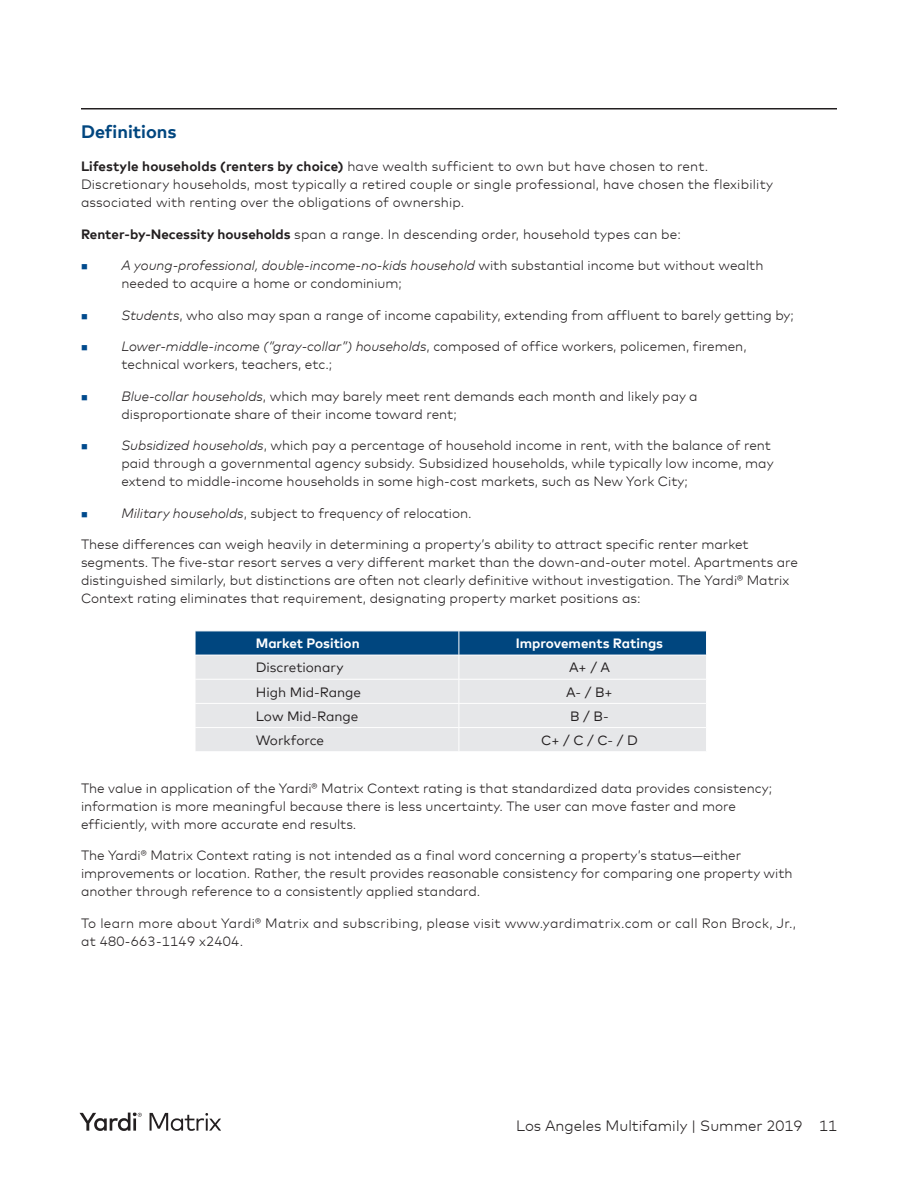
<style>
.page{position:relative;width:918px;height:1188px;background:#fff}
.page>*{position:absolute;margin:0;border:0;box-sizing:border-box;transform-origin:0 0}
.Matrix_SubHead{font:700 18px "Mark Offc Pro";color:#00467f}
.t1{font:300 15px "Mark Offc Pro";color:#231f20}
.Matrix_Body{font:300 13.5px/18px "Mark Offc Pro";color:#231f20}
.Matrix_Body-2{font:300 13.5px/18px "Mark Offc Pro";letter-spacing:.02em;color:#231f20}
.Matrix_Body-3{font:13.5px "Mark Offc Pro";color:#231f20}
.Matrix_Body-4{font:700 13.5px "Mark Offc Pro";color:#fff}
.s1{font-weight:700}
.s2{font-style:italic}
</style>
<div class="page">
<hr style="left:81px;top:108px;width:756px;height:2px;background:#231f20">
<svg style="left:80px;top:1112px;width:62px;height:19px"></svg>
<svg style="left:150px;top:1113px;width:71px;height:18px"></svg>
<svg style="left:195px;top:631px;width:512px;height:120px;background:#bac9d5"></svg>
<p class="Matrix_SubHead" style="left:81px;top:118px;width:97px">Definitions</p>
<p class="Matrix_Body" style="left:81px;top:156px;width:693px"><span class="s1">Lifestyle households (renters by choice)</span> have wealth sufficient to own but have chosen to rent.<br>Discretionary households, most typically a retired couple or single professional, have chosen the flexibility associated with renting over the obligations of ownership.</p>
<p class="Matrix_Body" style="left:81px;top:224px;width:602px"><span class="s1">Renter-by-Necessity households</span> span a range. In descending order, household types can be:</p>
<p class="Matrix_Body" style="left:122px;top:255px;width:643px"><span class="s2">A young-professional, double-income-no-kids household</span> with substantial income but without wealth needed to acquire a home or condominium;</p>
<p class="Matrix_Body" style="left:122px;top:305px;width:674px"><span class="s2">Students</span>, who also may span a range of income capability, extending from affluent to barely getting by;</p>
<p class="Matrix_Body" style="left:122px;top:336px;width:627px"><span class="s2">Lower-middle-income (“gray-collar”) households</span>, composed of office workers, policemen, firemen, technical workers, teachers, etc.;</p>
<p class="Matrix_Body" style="left:122px;top:386px;width:578px"><span class="s2">Blue-collar households</span>, which may barely meet rent demands each month and likely pay a disproportionate share of their income toward rent;</p>
<p class="Matrix_Body" style="left:122px;top:435px;width:654px"><span class="s2">Subsidized households</span>, which pay a percentage of household income in rent, with the balance of rent paid through a governmental agency subsidy. Subsidized households, while typically low income, may extend to middle-income households in some high-cost markets, such as New York City;</p>
<p class="Matrix_Body" style="left:122px;top:503px;width:352px"><span class="s2">Military households</span>, subject to frequency of relocation.</p>
<p class="Matrix_Body" style="left:81px;top:534px;width:719px">These differences can weigh heavily in determining a property’s ability to attract specific renter market segments. The five-star resort serves a very different market than the down-and-outer motel. Apartments are distinguished similarly, but distinctions are often not clearly definitive without investigation. The Yardi® Matrix Context rating eliminates that requirement, designating property market positions as:</p>
<p class="Matrix_Body-4" style="left:256px;top:633px;width:105px">Market Position</p>
<p class="Matrix_Body-4" style="left:516px;top:633px;width:149px">Improvements Ratings</p>
<p class="Matrix_Body-3" style="left:256px;top:658px;width:89px">Discretionary</p>
<p class="Matrix_Body-3" style="left:569px;top:658px;width:42px">A+ / A</p>
<p class="Matrix_Body-3" style="left:256px;top:682px;width:107px">High Mid-Range</p>
<p class="Matrix_Body-3" style="left:566px;top:682px;width:48px">A- / B+</p>
<p class="Matrix_Body-3" style="left:256px;top:706px;width:104px">Low Mid-Range</p>
<p class="Matrix_Body-3" style="left:570px;top:706px;width:40px">B / B-</p>
<p class="Matrix_Body-3" style="left:256px;top:730px;width:70px">Workforce</p>
<p class="Matrix_Body-3" style="left:541px;top:730px;width:98px">C+ / C / C- / D</p>
<p class="Matrix_Body" style="left:81px;top:778px;width:692px">The value in application of the Yardi® Matrix Context rating is that standardized data provides consistency; information is more meaningful because there is less uncertainty. The user can move faster and more efficiently, with more accurate end results.</p>
<p class="Matrix_Body" style="left:81px;top:845px;width:713px">The Yardi® Matrix Context rating is not intended as a final word concerning a property’s status—either improvements or location. Rather, the result provides reasonable consistency for comparing one property with another through reference to a consistently applied standard.</p>
<p class="Matrix_Body-2" style="left:81px;top:913px;width:717px">To learn more about Yardi® Matrix and subscribing, please visit www.yardimatrix.com or call Ron Brock, Jr., at 480-663-1149 x2404.</p>
<p class="t1" style="left:516px;top:1115px;width:322px">Los Angeles Multifamily | Summer 2019 11</p>
</div>
